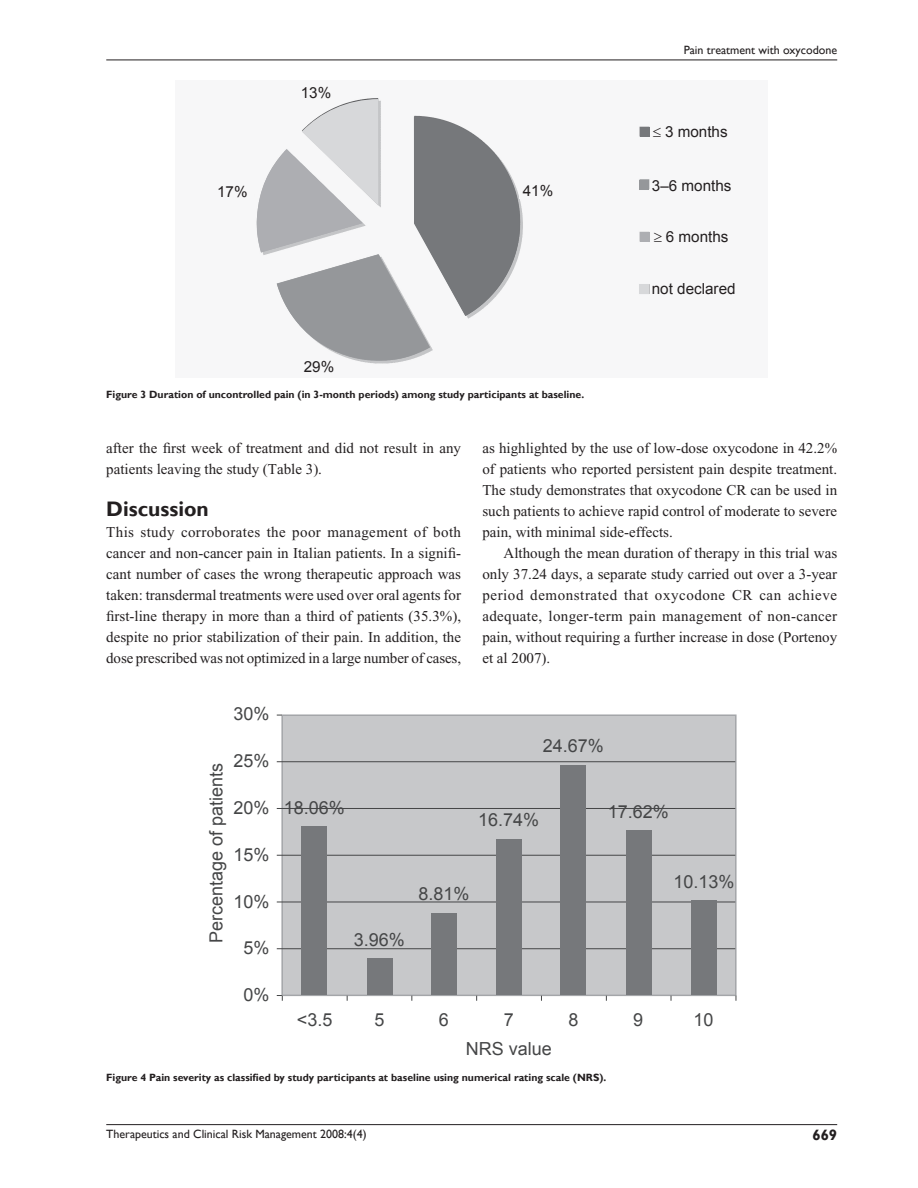
<style>
.page{position:relative;width:918px;height:1188px;background:#fff}
.page>*{position:absolute;margin:0;border:0;box-sizing:border-box;transform-origin:0 0}
.t1{font:700 21px "Gill Sans";color:#231f20}
.t2{font:18px "Arial";color:#454647}
.t3{font:15.3px "Arial";color:#231f20}
.t4{font:15px/21px "Times New Roman";color:#231f20;text-align:justify}
.t5{font:700 15px "Gill Sans";color:#231f20}
.t6{font:12px "Gill Sans";color:#231f20}
.t7{font:700 10.5px "Gill Sans";color:#231f20}
</style>
<div class="page">
<hr style="left:106px;top:1124px;width:731px;height:1px;background:#231f20">
<hr style="left:106px;top:60px;width:731px;height:1px;background:#231f20">
<svg style="left:256px;top:99px;width:265px;height:262px"></svg>
<div style="left:640px;top:128px;width:10px;height:9px;background:#76787b"></div>
<div style="left:639px;top:180px;width:10px;height:10px;background:#95979a"></div>
<div style="left:640px;top:232px;width:10px;height:10px;background:#adaeb2"></div>
<div style="left:639px;top:284px;width:10px;height:10px;background:#d7d8da"></div>
<div style="left:652px;top:124px;width:86px;height:172px;background:#f7f7f8"></div>
<div style="left:520px;top:180px;width:37px;height:19px;background:#f7f7f8"></div>
<div style="left:296px;top:80px;width:39px;height:20px;background:#f7f7f8"></div>
<div style="left:213px;top:182px;width:41px;height:19px;background:#f7f7f8"></div>
<div style="left:298px;top:358px;width:37px;height:19px;background:#f7f7f8"></div>
<div style="left:282px;top:715px;width:454px;height:280px;background:#c7c8ca"></div>
<div style="left:281px;top:714px;width:456px;height:282px;border:2px solid #a4a6a9"></div>
<hr style="left:277px;top:761px;width:458px;height:1px;background:#454647">
<hr style="left:277px;top:808px;width:458px;height:1px;background:#454647">
<hr style="left:277px;top:855px;width:458px;height:1px;background:#454647">
<hr style="left:277px;top:902px;width:458px;height:1px;background:#454647">
<hr style="left:277px;top:948px;width:458px;height:1px;background:#454647">
<svg style="left:277px;top:995px;width:6px;height:6px"></svg>
<div style="left:302px;top:826px;width:25px;height:169px;background:#76787b"></div>
<div style="left:367px;top:958px;width:26px;height:37px;background:#76787b"></div>
<div style="left:431px;top:913px;width:26px;height:82px;background:#76787b"></div>
<div style="left:496px;top:839px;width:26px;height:156px;background:#76787b"></div>
<div style="left:560px;top:765px;width:26px;height:230px;background:#76787b"></div>
<div style="left:626px;top:830px;width:26px;height:165px;background:#76787b"></div>
<div style="left:691px;top:901px;width:26px;height:94px;background:#76787b"></div>
<p class="t3" style="left:217px;top:183px;width:32px">17%</p>
<p class="t3" style="left:301px;top:84px;width:32px">13%</p>
<p class="t3" style="left:523px;top:182px;width:32px">41%</p>
<p class="t3" style="left:304px;top:358px;width:32px">29%</p>
<p class="t7" style="left:106px;top:388px;width:480px">Figure 3 Duration of uncontrolled pain (in 3-month periods) among study participants at baseline.</p>
<p class="t6" style="left:684px;top:43px;width:155px">Pain treatment with oxycodone</p>
<p class="t3" style="left:653px;top:123px;width:76px">≤ 3 months</p>
<p class="t3" style="left:652px;top:177px;width:81px">3–6 months</p>
<p class="t3" style="left:654px;top:228px;width:76px">≥ 6 months</p>
<p class="t3" style="left:652px;top:281px;width:85px">not declared</p>
<p class="t4" style="left:106px;top:439px;width:356px">after the first week of treatment and did not result in any patients leaving the study (Table 3).</p>
<h1 class="t1" style="left:106px;top:496px;width:104px">Discussion</h1>
<p class="t4" style="left:106px;top:523px;width:356px">This study corroborates the poor management of both cancer and non-cancer pain in Italian patients. In a signifi&shy;cant number of cases the wrong therapeutic approach was taken: transdermal treatments were used over oral agents for first-line therapy in more than a third of patients (35.3%), despite no prior stabilization of their pain. In addition, the dose prescribed was not optimized in a large number of cases,</p>
<p class="t4" style="left:482px;top:439px;width:356px">as highlighted by the use of low-dose oxycodone in 42.2% of patients who reported persistent pain despite treatment.<br>The study demonstrates that oxycodone CR can be used in such patients to achieve rapid control of moderate to severe pain, with minimal side-effects.</p>
<p class="t4" style="left:482px;top:544px;width:356px;text-indent:21px">Although the mean duration of therapy in this trial was only 37.24 days, a separate study carried out over a 3-year period demonstrated that oxycodone CR can achieve adequate, longer-term pain management of non-cancer pain, without requiring a further increase in dose (Portenoy et al 2007).</p>
<p class="t2" style="left:233px;top:704px;width:38px">30%</p>
<p class="t2" style="left:233px;top:751px;width:38px">25%</p>
<p class="t2" style="left:206px;top:943px;width:182px;rotate:-90deg">Percentage of patients</p>
<p class="t2" style="left:233px;top:798px;width:38px">20%</p>
<p class="t2" style="left:233px;top:845px;width:38px">15%</p>
<p class="t2" style="left:233px;top:891px;width:38px">10%</p>
<p class="t2" style="left:243px;top:938px;width:28px">5%</p>
<p class="t2" style="left:243px;top:985px;width:28px">0%</p>
<p class="t2" style="left:543px;top:736px;width:63px">24.67%</p>
<p class="t2" style="left:284px;top:798px;width:63px">18.06%</p>
<p class="t2" style="left:478px;top:810px;width:63px">16.74%</p>
<p class="t2" style="left:354px;top:930px;width:53px">3.96%</p>
<p class="t2" style="left:419px;top:884px;width:53px">8.81%</p>
<p class="t2" style="left:608px;top:802px;width:63px">17.62%</p>
<p class="t2" style="left:673px;top:871px;width:63px">10.13%</p>
<p class="t2" style="left:297px;top:1010px;width:37px">&lt;3.5</p>
<p class="t2" style="left:375px;top:1010px;width:12px">5</p>
<p class="t2" style="left:439px;top:1010px;width:12px">6</p>
<p class="t2" style="left:504px;top:1010px;width:12px">7</p>
<p class="t2" style="left:569px;top:1010px;width:12px">8</p>
<p class="t2" style="left:633px;top:1010px;width:12px">9</p>
<p class="t2" style="left:693px;top:1010px;width:22px">10</p>
<p class="t2" style="left:466px;top:1039px;width:88px">NRS value</p>
<p class="t7" style="left:106px;top:1071px;width:501px">Figure 4 Pain severity as classified by study participants at baseline using numerical rating scale (NRS).</p>
<p class="t6" style="left:106px;top:1126px;width:262px">Therapeutics and Clinical Risk Management 2008:4(4)</p>
<p class="t5" style="left:812px;top:1126px;width:26px">669</p>
</div>
